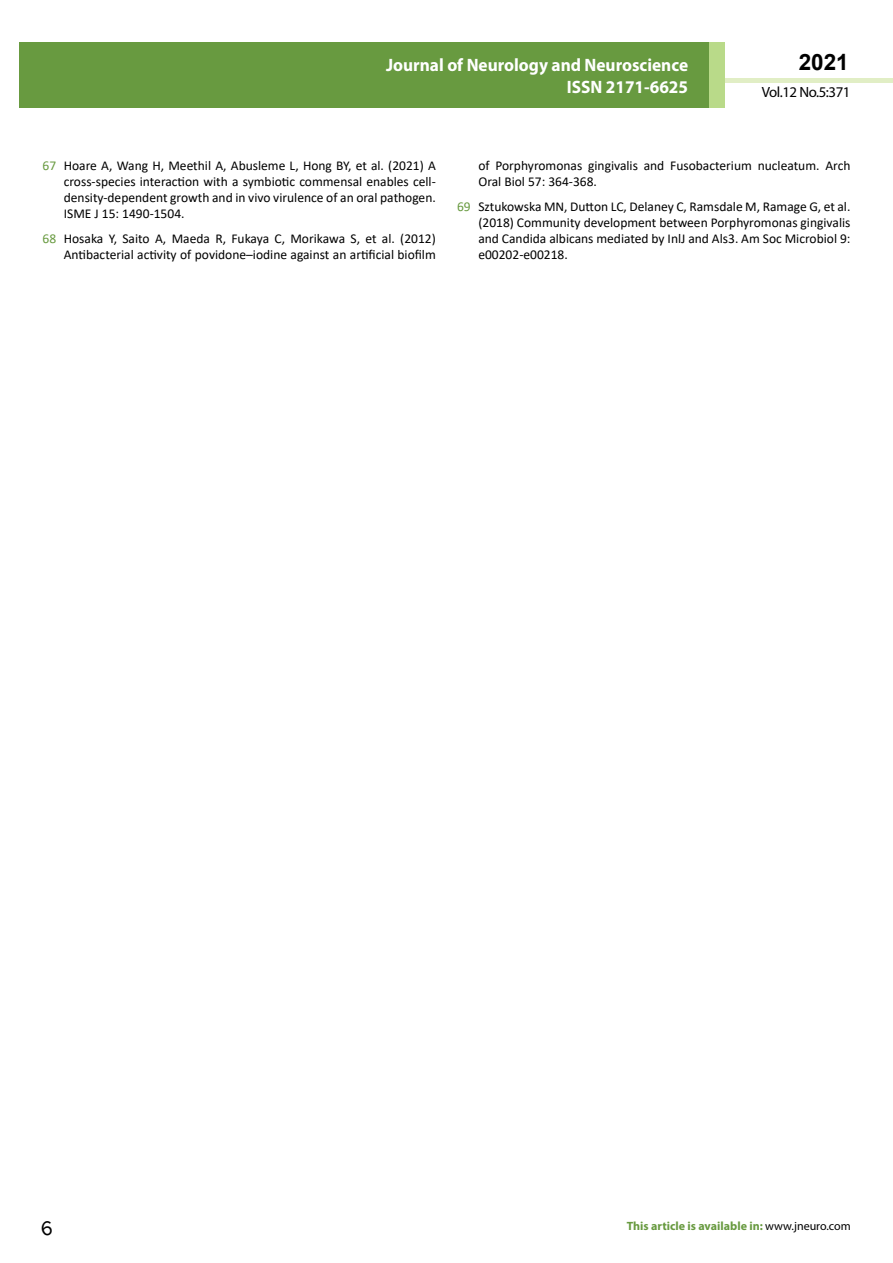
<style>
.page{position:relative;width:893px;height:1263px;background:#fff}
.page>*{position:absolute;margin:0;border:0;box-sizing:border-box;transform-origin:0 0}
.t1{font:25.5px "Tunga";color:#000}
.t2{font:700 22.5px "Arial";color:#000}
.t3{font:700 18px/21.6px "Myriad Pro";color:#fff;text-align:right;scale:.96 1}
.t4{font:14.85px "Myriad Pro";letter-spacing:-.03em;color:#000}
.t5{font:13.5px/16.2px "Calibri";color:#000;text-align:justify}
.t6{font:700 12px "Myriad Pro";color:#689a40}
.s1{color:#689a40}
.s2{font-weight:400;color:#000}
</style>
<div class="page">
<hr style="left:725px;top:78px;width:168px;height:4px;background:#e1eec5">
<div style="left:19px;top:42px;width:690px;height:66px;background:#689a40"></div>
<div style="left:709px;top:42px;width:16px;height:66px;background:#b9da89"></div>
<h3 class="t3" style="left:386px;top:54px;width:316px">Journal of Neurology and Neuroscience<br>ISSN 2171-6625</h3>
<h3 class="t3" style="left:517px;top:53px;width:198px">ARCHIVOS DE MEDICINA<br>ISSN 1698-9465</h3>
<h2 class="t2" style="left:799px;top:46px;width:52px">2021</h2>
<p class="t4" style="left:762px;top:83px;width:90px">Vol.12 No.5:371</p>
<p class="t5" style="left:64px;top:157px;width:374px;text-indent:-21px"><span class="s1">67</span> Hoare A, Wang H, Meethil A, Abusleme L, Hong BY, et al. (2021) A cross-species interaction with a symbiotic commensal enables cell&shy;density-dependent growth and in vivo virulence of an oral pathogen.<br>ISME J 15: 1490-1504.</p>
<p class="t5" style="left:43px;top:230px;width:395px;text-align:right"><span class="s1">68</span> Hosaka Y, Saito A, Maeda R, Fukaya C, Morikawa S, et al. (2012)<br>Antibacterial activity of povidone–iodine against an artificial biofilm</p>
<p class="t5" style="left:478px;top:157px;width:374px">of Porphyromonas gingivalis and Fusobacterium nucleatum. Arch<br>Oral Biol 57: 364-368.</p>
<p class="t5" style="left:478px;top:198px;width:374px;text-indent:-21px"><span class="s1">69</span> Sztukowska MN, Dutton LC, Delaney C, Ramsdale M, Ramage G, et al. (2018) Community development between Porphyromonas gingivalis and Candida albicans mediated by InlJ and Als3. Am Soc Microbiol 9: e00202-e00218.</p>
<h1 class="t1" style="left:41px;top:1211px;width:14px">6</h1>
<p class="t6" style="left:627px;top:1218px;width:225px">This article is available in: <span class="s2">www.jneuro.com</span></p>
</div>
